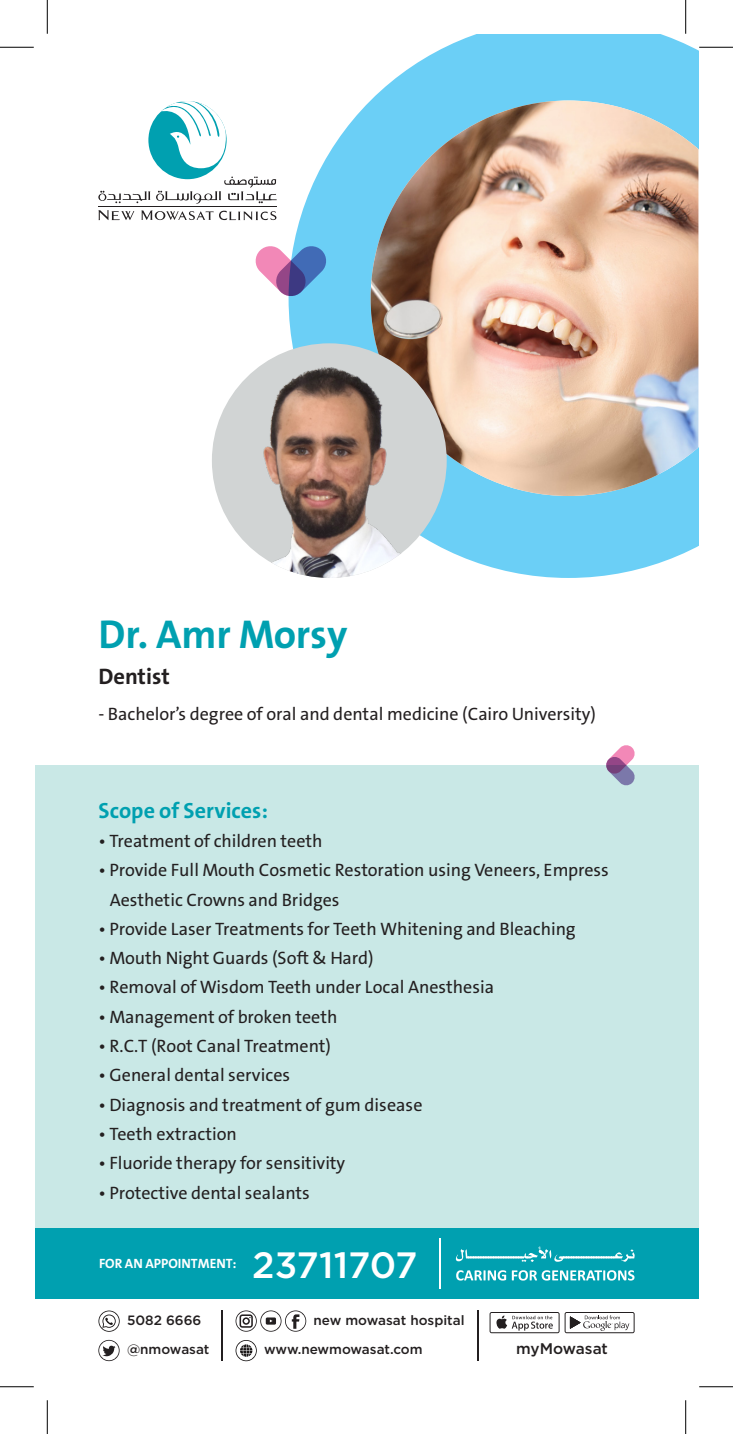
<style>
.page{position:relative;width:733px;height:1434px;background:#fff}
.page>*{position:absolute;margin:0;border:0;box-sizing:border-box;transform-origin:0 0}
.t1{font:700 40.5px "Bahij The Sans Arabic";letter-spacing:-.005em;color:#00a0b0}
.t2{font:500 36.68px "Gotham";color:#fff}
.t3{font:700 22.5px "Bahij The Sans Arabic";color:#231f20}
.t4{font:700 22.05px "Bahij The Sans Arabic";color:#00a0b0}
.t5{font:18px/29.2px "Bahij The Sans Arabic";color:#231f20}
.t6{font:500 15.3px "Gotham";letter-spacing:-.005em;color:#231f20}
.t7{font:500 13.5px "Gotham";color:#231f20}
.t8{font:700 13.5px "Bahij The Sans Arabic";color:#fff}
</style>
<div class="page">
<div style="left:34px;top:765px;width:664px;height:495px;background:#c9e8e6"></div>
<div style="left:34px;top:1228px;width:664px;height:71px;background:#00a0b0"></div>
<svg style="left:235px;top:1340px;width:22px;height:21px"></svg>
<svg style="left:98px;top:1340px;width:22px;height:21px"></svg>
<svg style="left:489px;top:1312px;width:145px;height:21px"></svg>
<svg style="left:98px;top:1310px;width:22px;height:22px"></svg>
<svg style="left:235px;top:1310px;width:71px;height:22px"></svg>
<hr style="left:477px;top:1310px;width:1px;height:51px;background:#231f20">
<hr style="left:221px;top:1310px;width:1px;height:51px;background:#231f20">
<svg style="left:455px;top:1247px;width:179px;height:15px"></svg>
<svg style="left:456px;top:1270px;width:178px;height:10px"></svg>
<hr style="left:439px;top:1238px;width:1px;height:51px;background:#fff">
<svg style="left:288px;top:34px;width:410px;height:544px;fill:#6bcff6"></svg>
<svg style="left:255px;top:246px;width:71px;height:50px"></svg>
<svg style="left:606px;top:745px;width:28px;height:40px"></svg>
<div style="left:148px;top:101px;width:78px;height:78px;background:#00a0b0;border-radius:50%"></div>
<svg style="left:161px;top:101px;width:65px;height:67px"></svg>
<hr style="left:98px;top:206px;width:178px;height:1px;background:#231f20">
<svg style="left:98px;top:210px;width:36px;height:10px"></svg>
<svg style="left:141px;top:210px;width:136px;height:10px"></svg>
<svg style="left:156px;top:177px;width:120px;height:27px"></svg>
<svg style="left:98px;top:191px;width:52px;height:12px"></svg>
<img style="left:370px;top:101px;width:328px;height:395px">
<div style="left:212px;top:343px;width:234px;height:235px;background:#d1d4d4;border-radius:50%"></div>
<img style="left:212px;top:367px;width:234px;height:211px">
<hr style="left:0;top:47px;width:34px;height:1px;background:#000">
<hr style="left:699px;top:47px;width:33px;height:1px;background:#000">
<hr style="left:0;top:1386px;width:34px;height:1px;background:#000">
<hr style="left:699px;top:1386px;width:33px;height:1px;background:#000">
<hr style="left:47px;top:0;width:1px;height:34px;background:#000">
<hr style="left:47px;top:1400px;width:1px;height:34px;background:#000">
<hr style="left:685px;top:0;width:1px;height:34px;background:#000">
<hr style="left:685px;top:1400px;width:1px;height:34px;background:#000">
<p class="t1" style="left:98px;top:611px;width:250px">Dr. Amr Morsy</p>
<p class="t3" style="left:98px;top:663px;width:73px">Dentist</p>
<p class="t5" style="left:98px;top:699px;width:497px">- Bachelor s’ degree of oral and dental medicine (Cairo University(</p>
<p class="t4" style="left:98px;top:797px;width:171px">Scope of Services:</p>
<p class="t5" style="left:98px;top:826px;width:226px">• Treatment of children teeth</p>
<p class="t5" style="left:110px;top:856px;width:500px;text-indent:-12px">• Provide Full Mouth Cosmetic Restoration using Veneers, Empress<br>Aesthetic Crowns and Bridges</p>
<p class="t5" style="left:98px;top:914px;width:478px">• Provide Laser Treatments for Teeth Whitening and Bleaching</p>
<p class="t5" style="left:98px;top:944px;width:275px">• Mouth Night Guards (Soft &amp; Hard(</p>
<p class="t5" style="left:98px;top:973px;width:397px">• Removal of Wisdom Teeth under Local Anesthesia</p>
<p class="t5" style="left:98px;top:1002px;width:240px">• Management of broken teeth</p>
<p class="t5" style="left:98px;top:1032px;width:232px">• T.C.R (Root Canal Treatment(</p>
<p class="t5" style="left:98px;top:1061px;width:193px">• General dental services</p>
<p class="t5" style="left:98px;top:1090px;width:325px">• Diagnosis and treatment of gum disease</p>
<p class="t5" style="left:98px;top:1119px;width:140px">• Teeth extraction</p>
<p class="t5" style="left:98px;top:1149px;width:248px">• Fluoride therapy for sensitivity</p>
<p class="t5" style="left:98px;top:1178px;width:213px">• Protective dental sealants</p>
<p class="t8" style="left:99px;top:1255px;width:139px">FOR AN APPOINTMENT:</p>
<p class="t7" style="left:127px;top:1312px;width:76px">5082 6666</p>
<p class="t7" style="left:127px;top:1341px;width:84px">@nmowasat</p>
<p class="t2" style="left:252px;top:1241px;width:167px">23711707</p>
<p class="t7" style="left:313px;top:1311px;width:152px">new mowasat hospital</p>
<p class="t7" style="left:264px;top:1341px;width:160px">www.newmowasat.com</p>
<p class="t6" style="left:516px;top:1339px;width:93px">myMowasat</p>
</div>
